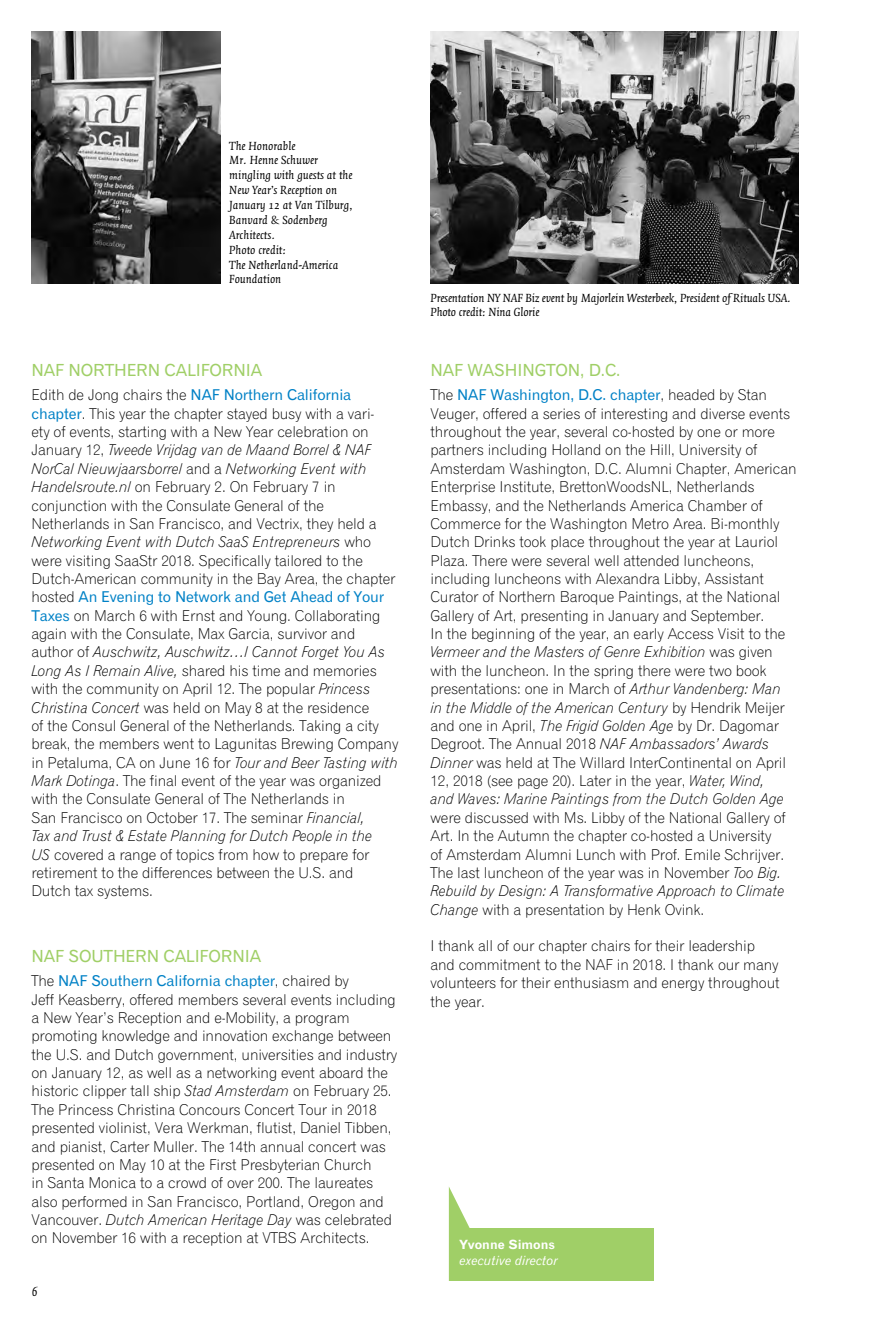
<style>
.page{position:relative;width:882px;height:1323px;background:#fff}
.page>*{position:absolute;margin:0;border:0;box-sizing:border-box;transform-origin:0 0}
.t1{font:16.62px "Gothic 720 BT Roman B";letter-spacing:-.01em;color:#a0cf67}
.t2{font:14.88px/18.4px "Gothic 720 BT Light B";letter-spacing:-.01em;color:#000}
.t3{font:14.88px/18.4px "Gothic 720 BT Light Italic B";letter-spacing:-.01em;color:#000}
.t4{font:14.88px "Gothic 720 BT Roman B";letter-spacing:-.01em;color:#0081c6}
.t5{font:italic 12.6px/14.9px "Quadraat";color:#000}
.t6{font:12.6px "Gothic 720 BT Italic B";color:#fff}
.t7{font:12.6px "Gothic 720 BT Bold B";color:#fff}
.s1{font-family:"Gothic 720 BT Light B";color:#000}
.s2{font-family:"Gothic 720 BT Roman B";color:#0081c6}
.s3{font-family:"Gothic 720 BT Light B"}
.s4{font-family:"Gothic 720 BT Light Italic B"}
</style>
<div class="page">
<svg style="left:449px;top:1187px;width:21px;height:41px"></svg>
<div style="left:449px;top:1228px;width:205px;height:53px;background:#a0cf67"></div>
<img style="left:32px;top:32px;width:188px;height:252px">
<img style="left:430px;top:32px;width:368px;height:252px">
<p class="t5" style="left:229px;top:139px;width:125px">The Honorable<br>Mr. Henne Schuwer mingling with guests at the<br>New Year’s Reception on<br>January 12 at Van Tilburg,<br>Banvard &amp; Sodenberg<br>Architects.<br>Photo credit:<br>The Netherland-America<br>Foundation</p>
<p class="t1" style="left:32px;top:360px;width:232px">NAF NORTHERN CALIFORNIA</p>
<p class="t4" style="left:32px;top:386px;width:321px"><span class="s1">Edith de Jong chairs the</span> NAF Northern California</p>
<p class="t2" style="left:32px;top:404px;width:345px"><span class="s2">chapter</span>. This year the chapter stayed busy with a vari&shy;ety of events, starting with a New Year celebration on</p>
<p class="t3" style="left:32px;top:441px;width:342px"><span class="s3">January 12,</span> Tweede Vrijdag van de Maand Borrel &amp; NAF<br>NorCal Nieuwjaarsborrel <span class="s3">and a</span> Networking Event with</p>
<p class="t2" style="left:32px;top:478px;width:347px"><span class="s4">Handelsroute.nl</span> on February 2. On February 7 in conjunction with the Consulate General of the<br>Netherlands in San Francisco, and Vectrix, they held a</p>
<p class="t3" style="left:32px;top:533px;width:341px">Networking Event with Dutch SaaS Entrepreneurs <span class="s3">who</span></p>
<p class="t2" style="left:32px;top:551px;width:365px">were visiting SaaStr 2018. Specifically tailored to the<br>Dutch-American community in the Bay Area, the chapter</p>
<p class="t4" style="left:32px;top:588px;width:354px"><span class="s1">hosted</span> An Evening to Network and Get Ahead of Your</p>
<p class="t2" style="left:32px;top:606px;width:350px"><span class="s2">Taxes</span> on March 6 with Ernst and Young. Collaborating again with the Consulate, Max Garcia, survivor and</p>
<p class="t3" style="left:32px;top:643px;width:355px"><span class="s3">author of</span> Auschwitz, Auschwitz…I Cannot Forget You As</p>
<p class="t2" style="left:32px;top:661px;width:368px"><span class="s4">Long As I Remain Alive,</span> shared his time and memories with the community on April 12. The popular <span class="s4">Princess Christina Concert</span> was held on May 8 at the residence<br>of the Consul General of the Netherlands. Taking a city break, the members went to Lagunitas Brewing Company in Petaluma, CA on June 16 for <span class="s4">Tour and Beer Tasting with Mark Dotinga</span>. The final event of the year was organized with the Consulate General of The Netherlands in<br>San Francisco on October 17. The seminar <span class="s4">Financial,</span></p>
<p class="t3" style="left:32px;top:827px;width:342px">Tax and Trust &amp; Estate Planning for Dutch People in the</p>
<p class="t2" style="left:32px;top:845px;width:340px"><span class="s4">US</span> covered a range of topics from how to prepare for retirement to the differences between the U.S. and<br>Dutch tax systems.</p>
<p class="t1" style="left:32px;top:945px;width:231px">NAF SOUTHERN CALIFORNIA</p>
<p class="t4" style="left:32px;top:972px;width:319px"><span class="s1">The</span> NAF Southern California chapter<span class="s1">, chaired by</span></p>
<p class="t2" style="left:32px;top:990px;width:367px">Jeff Keasberry, offered members several events including a New Year’s Reception and e-Mobility, a program promoting knowledge and innovation exchange between the U.S. and Dutch government, universities and industry on January 12, as well as a networking event aboard the historic clipper tall ship <span class="s4">Stad Amsterdam</span> on February 25.<br>The Princess Christina Concours Concert Tour in 2018 presented violinist, Vera Werkman, flutist, Daniel Tibben, and pianist, Carter Muller. The 14th annual concert was presented on May 10 at the First Presbyterian Church<br>in Santa Monica to a crowd of over 200. The laureates also performed in San Francisco, Portland, Oregon and</p>
<p class="t3" style="left:32px;top:1210px;width:362px"><span class="s3">Vancouver.</span> Dutch American Heritage Day <span class="s3">was celebrated</span></p>
<p class="t2" style="left:32px;top:1229px;width:340px">on November 16 with a reception at VTBS Architects.</p>
<p class="t5" style="left:32px;top:1284px;width:8px">6</p>
<p class="t5" style="left:430px;top:290px;width:362px">Presentation NY NAF Biz event by Majorlein Westerbeek, President of Rituals USA.<br>Photo credit: Nina Glorie</p>
<p class="t1" style="left:430px;top:360px;width:191px">NAF WASHINGTON, D.C.</p>
<p class="t4" style="left:430px;top:386px;width:338px"><span class="s1">The</span> NAF Washington, D.C. chapter<span class="s1">, headed by Stan</span></p>
<p class="t2" style="left:430px;top:404px;width:368px">Veuger, offered a series of interesting and diverse events throughout the year, several co-hosted by one or more partners including Holland on the Hill, University of Amsterdam Washington, D.C. Alumni Chapter, American Enterprise Institute, BrettonWoodsNL, Netherlands Embassy, and the Netherlands America Chamber of Commerce for the Washington Metro Area. Bi-monthly Dutch Drinks took place throughout the year at Lauriol Plaza. There were several well attended luncheons, including luncheons with Alexandra Libby, Assistant Curator of Northern Baroque Paintings, at the National Gallery of Art, presenting in January and September.<br>In the beginning of the year, an early Access Visit to the</p>
<p class="t3" style="left:430px;top:643px;width:344px">Vermeer and the Masters of Genre Exhibition <span class="s3">was given</span></p>
<p class="t2" style="left:430px;top:661px;width:352px">with the luncheon. In the spring there were two book presentations: one in March of <span class="s4">Arthur Vandenberg: Man</span></p>
<p class="t3" style="left:430px;top:698px;width:356px">in the Middle of the American Century <span class="s3">by Hendrik Meijer</span></p>
<p class="t2" style="left:430px;top:716px;width:357px">and one in April, <span class="s4">The Frigid Golden Age</span> by Dr. Dagomar Degroot. The Annual 2018 <span class="s4">NAF Ambassadors’ Awards Dinner</span> was held at The Willard InterContinental on April 12, 2018 (see page 20). Later in the year, <span class="s4">Water, Wind,</span></p>
<p class="t3" style="left:430px;top:790px;width:355px">and Waves: Marine Paintings from the Dutch Golden Age</p>
<p class="t2" style="left:430px;top:808px;width:357px">were discussed with Ms. Libby of the National Gallery of Art. In the Autumn the chapter co-hosted a University of Amsterdam Alumni Lunch with Prof. Emile Schrijver.<br>The last luncheon of the year was in November <span class="s4">Too Big.</span></p>
<p class="t3" style="left:430px;top:882px;width:355px">Rebuild by Design: A Transformative Approach to Climate</p>
<p class="t2" style="left:430px;top:900px;width:275px"><span class="s4">Change</span> with a presentation by Henk Ovink.</p>
<p class="t2" style="left:430px;top:937px;width:351px">I thank all of our chapter chairs for their leadership and commitment to the NAF in 2018. I thank our many volunteers for their enthusiasm and energy throughout the year.</p>
<p class="t7" style="left:459px;top:1237px;width:97px">Yvonne Simons</p>
<p class="t6" style="left:459px;top:1253px;width:100px">executive director</p>
</div>
